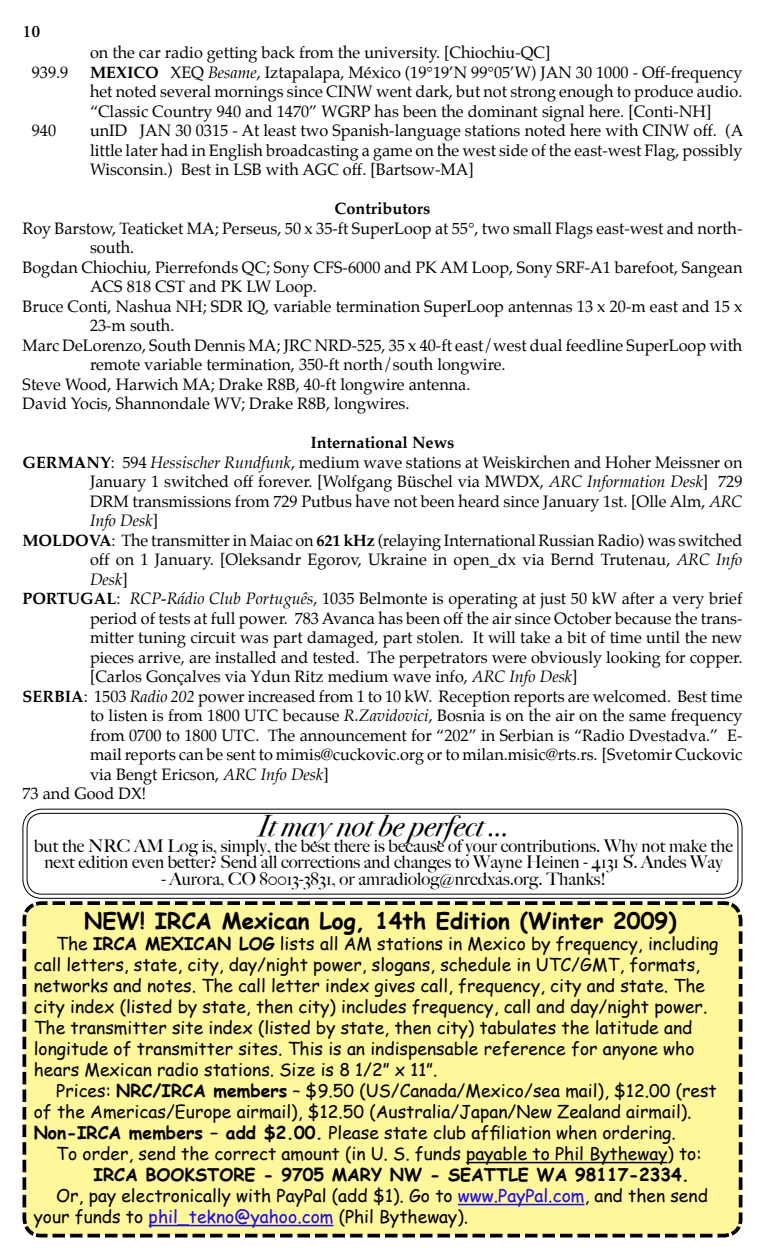
<style>
.page{position:relative;width:765px;height:1260px;background:#fff}
.page>*{position:absolute;margin:0;border:0;box-sizing:border-box;transform-origin:0 0}
.t1{font:30px "Bodoni Svty Two OSITCTT Book It";color:#000}
.t2{font:700 22.5px "Comic Sans MS";color:#000}
.t3{font:17.5px/21px "Comic Sans MS";color:#000}
.t4{font:500 17.5px/16.2px "Big Caslon";color:#000;text-align:center}
.t5{font:700 17.5px "Comic Sans MS";color:#000}
.t6{font:600 17.5px "Adobe Garamond Pro";color:#000}
.t7{font:16.25px/19.5px "Palatino";color:#000;text-align:justify}
.t8{font:700 16.25px "Palatino";color:#000}
.t9{font:italic 16.25px "Palatino";color:#000}
.s1{font-weight:700}
.s2{font-style:italic}
.s3{font-style:normal}
.s4{color:#1b08ff}
</style>
<div class="page">
<div style="left:22px;top:901px;width:721px;height:337px;background:#fff799"></div>
<hr style="left:466px;top:1162px;width:201px;height:1px;background:#000">
<hr style="left:458px;top:1204px;width:126px;height:1px;background:#1b08ff">
<hr style="left:149px;top:1225px;width:184px;height:1px;background:#1b08ff">
<div style="left:22px;top:809px;width:720px;height:90px;border:1px solid #000;border-radius:19px"></div>
<div style="left:27px;top:813px;width:711px;height:82px;border:1px solid #000;border-radius:15px"></div>
<p class="t6" style="left:22px;top:21px;width:19px">10</p>
<p class="t7" style="left:90px;top:43px;width:462px">on the car radio getting back from the university. [Chiochiu-QC]</p>
<p class="t7" style="left:32px;top:63px;width:38px">939.9</p>
<p class="t7" style="left:90px;top:63px;width:654px"><span class="s1">MEXICO</span> XEQ <span class="s2">Besame</span>, Iztapalapa, México (19°19’N 99°05’W) JAN 30 1000 - Off-frequency het noted several mornings since CINW went dark, but not strong enough to produce audio. “Classic Country 940 and 1470” WGRP has been the dominant signal here. [Conti-NH]</p>
<p class="t7" style="left:32px;top:121px;width:26px">940</p>
<p class="t7" style="left:90px;top:121px;width:655px">unID JAN 30 0315 - At least two Spanish-language stations noted here with CINW off. (A little later had in English broadcasting a game on the west side of the east-west Flag, possibly Wisconsin.) Best in LSB with AGC off. [Bartsow-MA]</p>
<p class="t8" style="left:335px;top:195px;width:97px">Contributors</p>
<p class="t7" style="left:22px;top:219px;width:722px">Roy Barstow, Teaticket MA; Perseus, 50 x 35-ft SuperLoop at 55°, two small Flags east-west and north-</p>
<p class="t7" style="left:90px;top:238px;width:46px">south.</p>
<p class="t7" style="left:22px;top:258px;width:722px">Bogdan Chiochiu, Pierrefonds QC; Sony CFS-6000 and PK AM Loop, Sony SRF-A1 barefoot, Sangean</p>
<p class="t7" style="left:90px;top:277px;width:229px">ACS 818 CST and PK LW Loop.</p>
<p class="t7" style="left:22px;top:297px;width:722px">Bruce Conti, Nashua NH; SDR IQ, variable termination SuperLoop antennas 13 x 20-m east and 15 x</p>
<p class="t7" style="left:90px;top:316px;width:86px">23-m south.</p>
<p class="t7" style="left:22px;top:336px;width:721px">Marc DeLorenzo, South Dennis MA; JRC NRD-525, 35 x 40-ft east/west dual feedline SuperLoop with</p>
<p class="t7" style="left:90px;top:355px;width:417px">remote variable termination, 350-ft north/south longwire.</p>
<p class="t7" style="left:22px;top:375px;width:449px">Steve Wood, Harwich MA; Drake R8B, 40-ft longwire antenna.</p>
<p class="t7" style="left:22px;top:394px;width:388px">David Yocis, Shannondale WV; Drake R8B, longwires.</p>
<p class="t8" style="left:311px;top:429px;width:145px">International News</p>
<p class="t7" style="left:22px;top:453px;width:721px"><span class="s1">GERMANY</span>: 594 <span class="s2">Hessischer Rundfunk</span>, medium wave stations at Weiskirchen and Hoher Meissner on</p>
<p class="t7" style="left:90px;top:472px;width:654px">January 1 switched off forever. [Wolfgang Büschel via MWDX, <span class="s2">ARC Information Desk</span>] 729</p>
<p class="t7" style="left:90px;top:492px;width:654px">DRM transmissions from 729 Putbus have not been heard since January 1st. [Olle Alm, <span class="s2">ARC</span></p>
<p class="t9" style="left:90px;top:508px;width:70px">Info Desk<span class="s3">]</span></p>
<p class="t7" style="left:22px;top:531px;width:722px"><span class="s1">MOLDOVA</span>: The transmitter in Maiac on <span class="s1">621 kHz</span> (relaying International Russian Radio) was switched</p>
<p class="t7" style="left:90px;top:550px;width:654px">off on 1 January. [Oleksandr Egorov, Ukraine in open_dx via Bernd Trutenau, <span class="s2">ARC Info</span></p>
<p class="t9" style="left:90px;top:566px;width:39px">Desk<span class="s3">]</span></p>
<p class="t7" style="left:22px;top:589px;width:721px"><span class="s1">PORTUGAL</span>: <span class="s2">RCP-Rádio Club Português</span>, 1035 Belmonte is operating at just 50 kW after a very brief</p>
<p class="t7" style="left:90px;top:609px;width:654px">period of tests at full power. 783 Avanca has been off the air since October because the trans-</p>
<p class="t7" style="left:90px;top:628px;width:654px">mitter tuning circuit was part damaged, part stolen. It will take a bit of time until the new</p>
<p class="t7" style="left:90px;top:648px;width:654px">pieces arrive, are installed and tested. The perpetrators were obviously looking for copper.</p>
<p class="t7" style="left:90px;top:667px;width:489px">[Carlos Gonçalves via Ydun Ritz medium wave info, <span class="s2">ARC Info Desk</span>]</p>
<p class="t7" style="left:22px;top:687px;width:722px"><span class="s1">SERBIA</span>: 1503 <span class="s2">Radio 202</span> power increased from 1 to 10 kW. Reception reports are welcomed. Best time</p>
<p class="t7" style="left:90px;top:706px;width:654px">to listen is from 1800 UTC because <span class="s2">R.Zavidovici</span>, Bosnia is on the air on the same frequency</p>
<p class="t7" style="left:90px;top:726px;width:654px">from 0700 to 1800 UTC. The announcement for “202” in Serbian is “Radio Dvestadva.” E-</p>
<p class="t7" style="left:90px;top:745px;width:654px">mail reports can be sent to mimis@cuckovic.org or to milan.misic@rts.rs. [Svetomir Cuckovic</p>
<p class="t7" style="left:90px;top:765px;width:240px">via Bengt Ericson, <span class="s2">ARC Info Desk</span>]</p>
<p class="t7" style="left:22px;top:784px;width:125px">73 and Good DX!</p>
<h1 class="t1" style="left:258px;top:807px;width:252px">It may not be perfect ...</h1>
<p class="t4" style="left:34px;top:838px;width:700px">but the NRC AM Log is, simply, the best there is because of your contributions. Why not make the next edition even better? Send all corrections and changes to Wayne Heinen - 4131 S. Andes Way</p>
<p class="t4" style="left:161px;top:871px;width:446px">- Aurora, CO 80013-3831, or amradiolog@nrcdxas.org. Thanks!</p>
<h2 class="t2" style="left:84px;top:904px;width:594px">NEW! IRCA Mexican Log, 14th Edition (Winter 2009)</h2>
<p class="t3" style="left:34px;top:933px;width:686px;text-indent:22px">The <span class="s1">IRCA MEXICAN LOG</span> lists all AM stations in Mexico by frequency, including call letters, state, city, day/night power, slogans, schedule in UTC/GMT, formats, networks and notes. The call letter index gives call, frequency, city and state. The city index (listed by state, then city) includes frequency, call and day/night power.<br>The transmitter site index (listed by state, then city) tabulates the latitude and longitude of transmitter sites. This is an indispensable reference for anyone who hears Mexican radio stations. Size is 8 1/2” x 11”.</p>
<p class="t3" style="left:34px;top:1080px;width:685px;text-indent:22px">Prices: <span class="s1">NRC/IRCA members</span> – $9.50 (US/Canada/Mexico/sea mail), $12.00 (rest of the Americas/Europe airmail), $12.50 (Australia/Japan/New Zealand airmail).<br><span class="s1">Non-IRCA members – add $2.00.</span> Please state club affiliation when ordering.</p>
<p class="t3" style="left:56px;top:1143px;width:647px">To order, send the correct amount (in U. S. funds payable to Phil Bytheway) to:</p>
<p class="t5" style="left:93px;top:1162px;width:597px">IRCA BOOKSTORE - 9705 MARY NW - SEATTLE WA 98117-2334.</p>
<p class="t3" style="left:56px;top:1185px;width:653px">Or, pay electronically with PayPal (add $1). Go to <span class="s4">www.PayPal.com</span>, and then send</p>
<p class="t3" style="left:34px;top:1206px;width:436px">your funds to <span class="s4">phil_tekno@yahoo.com</span> (Phil Bytheway).</p>
</div>
